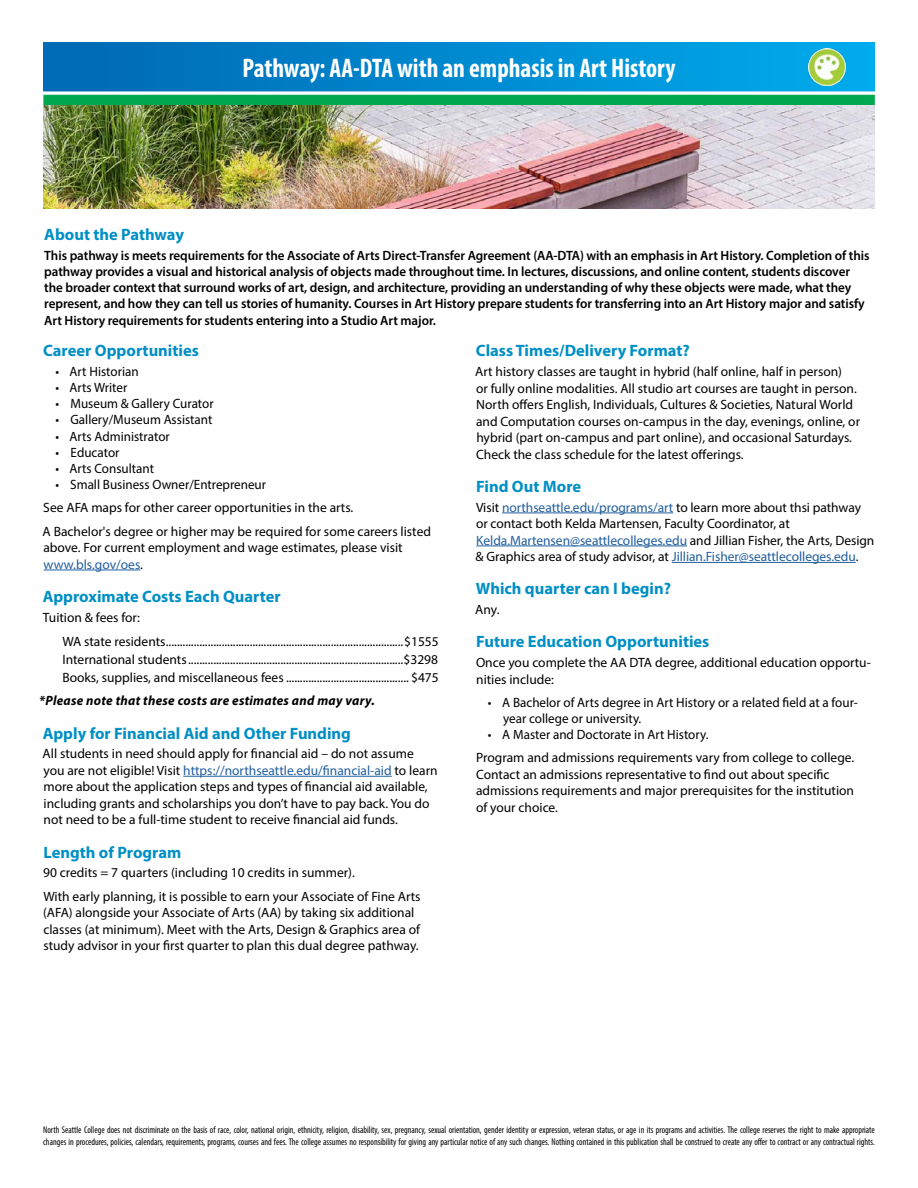
<style>
.page{position:relative;width:918px;height:1188px;background:#fff}
.page>*{position:absolute;margin:0;border:0;box-sizing:border-box;transform-origin:0 0}
.Header__Pathway{font:700 condensed 27px "Myriad Pro";color:#fff;scale:.95 1}
.Subheader_3__less_sp{font:700 16.5px "Myriad Pro";color:#008fc5}
.Subheader_3__Bold_Bl{font:700 16.5px "Myriad Pro";color:#008fc5}
.Body_Style_4__Base{font:13.5px/16.5px "Myriad Pro";color:#000}
.Body_Style_8__Semi-B{font:600 13.5px/16.2px "Myriad Pro";letter-spacing:-.005em;color:#000}
.Body_Style_4__Base_S{font:13.5px/16.5px "Myriad Pro";color:#000}
.Body_Style_5__List_w{font:13.5px "Myriad Pro";color:#000}
.Bullets{font:13.5px/16.2px "Myriad Pro";color:#000}
.Body_Style_7__Bold_B{font:italic 700 13.5px "Myriad Pro";letter-spacing:.02em;color:#000}
.Subtext{font:condensed 9.75px/11.7px "Myriad Pro";color:#000;scale:.94 1}
.s1{color:#215e9e}
</style>
<div class="page">
<div style="left:44px;top:43px;width:830px;height:48px;background:linear-gradient(to right,#0067b3,#00aced)"></div>
<div style="left:43px;top:95px;width:832px;height:10px;background:#00a94f"></div>
<img style="left:43px;top:105px;width:832px;height:104px">
<img style="left:808px;top:48px;width:38px;height:38px">
<hr style="left:44px;top:570px;width:96px;height:1px;background:#215e9e">
<hr style="left:183px;top:776px;width:209px;height:1px;background:#215e9e">
<hr style="left:502px;top:513px;width:171px;height:1px;background:#215e9e">
<hr style="left:476px;top:546px;width:211px;height:1px;background:#215e9e">
<hr style="left:672px;top:562px;width:184px;height:1px;background:#215e9e">
<h1 class="Header__Pathway" style="left:243px;top:51px;width:457px">Pathway: AA-DTA with an emphasis in Art History</h1>
<p class="Subheader_3__Bold_Bl" style="left:44px;top:224px;width:141px">About the Pathway</p>
<p class="Body_Style_8__Semi-B" style="left:44px;top:247px;width:827px">This pathway is meets requirements for the Associate of Arts Direct-Transfer Agreement (AA-DTA) with an emphasis in Art History. Completion of this pathway provides a visual and historical analysis of objects made throughout time. In lectures, discussions, and online content, students discover the broader context that surround works of art, design, and architecture, providing an understanding of why these objects were made, what they represent, and how they can tell us stories of humanity. Courses in Art History prepare students for transferring into an Art History major and satisfy Art History requirements for students entering into a Studio Art major.</p>
<p class="Subheader_3__Bold_Bl" style="left:43px;top:340px;width:157px">Career Opportunities</p>
<p class="Bullets" style="left:55px;top:363px;width:85px">• Art Historian</p>
<p class="Bullets" style="left:55px;top:379px;width:74px">• Arts Writer</p>
<p class="Bullets" style="left:55px;top:395px;width:160px">• Museum &amp; Gallery Curator</p>
<p class="Bullets" style="left:55px;top:411px;width:159px">• Gallery/Museum Assistant</p>
<p class="Bullets" style="left:55px;top:428px;width:116px">• Arts Administrator</p>
<p class="Bullets" style="left:55px;top:444px;width:66px">• Educator</p>
<p class="Bullets" style="left:55px;top:460px;width:100px">• Arts Consultant</p>
<p class="Bullets" style="left:55px;top:476px;width:212px">• Small Business Owner/Entrepreneur</p>
<p class="Body_Style_4__Base_S" style="left:43px;top:499px;width:312px">See AFA maps for other career opportunities in the arts.</p>
<p class="Body_Style_4__Base_S" style="left:43px;top:523px;width:390px">A Bachelor's degree or higher may be required for some careers listed above. For current employment and wage estimates, please visit <span class="s1">www.bls.gov/oes</span>.</p>
<p class="Subheader_3__Bold_Bl" style="left:43px;top:586px;width:240px">Approximate Costs Each Quarter</p>
<p class="Body_Style_4__Base" style="left:43px;top:609px;width:99px">Tuition &amp; fees for:</p>
<p class="Body_Style_5__List_w" style="left:62px;top:634px;width:378px">WA state residents.....................................................................................$1555</p>
<p class="Body_Style_5__List_w" style="left:62px;top:652px;width:377px">International students.............................................................................$3298</p>
<p class="Body_Style_5__List_w" style="left:62px;top:670px;width:378px">Books, supplies, and miscellaneous fees ............................................ $475</p>
<p class="Body_Style_7__Bold_B" style="left:39px;top:692px;width:337px">*Please note that these costs are estimates and may vary.</p>
<p class="Subheader_3__less_sp" style="left:43px;top:722px;width:310px">Apply for Financial Aid and Other Funding</p>
<p class="Body_Style_4__Base" style="left:43px;top:745px;width:397px">All students in need should apply for financial aid – do not assume you are not eligible! Visit <span class="s1">https://northseattle.edu/financial-aid</span> to learn more about the application steps and types of financial aid available, including grants and scholarships you don’t have to pay back. You do not need to be a full-time student to receive financial aid funds.</p>
<p class="Subheader_3__less_sp" style="left:44px;top:841px;width:139px">Length of Program</p>
<p class="Body_Style_4__Base" style="left:43px;top:864px;width:313px">90 credits = 7 quarters (including 10 credits in summer).</p>
<p class="Body_Style_4__Base" style="left:43px;top:888px;width:379px">With early planning, it is possible to earn your Associate of Fine Arts (AFA) alongside your Associate of Arts (AA) by taking six additional classes (at minimum). Meet with the Arts, Design &amp; Graphics area of study advisor in your first quarter to plan this dual degree pathway.</p>
<p class="Subheader_3__Bold_Bl" style="left:476px;top:340px;width:215px">Class Times/Delivery Format?</p>
<p class="Body_Style_4__Base" style="left:475px;top:363px;width:386px">Art history classes are taught in hybrid (half online, half in person)<br>or fully online modalities. All studio art courses are taught in person.<br>North offers English, Individuals, Cultures &amp; Societies, Natural World and Computation courses on-campus in the day, evenings, online, or hybrid (part on-campus and part online), and occasional Saturdays.<br>Check the class schedule for the latest offerings.</p>
<p class="Subheader_3__less_sp" style="left:476px;top:476px;width:107px">Find Out More</p>
<p class="Body_Style_4__Base" style="left:476px;top:499px;width:400px">Visit <span class="s1">northseattle.edu/programs/art</span> to learn more about thsi pathway or contact both Kelda Martensen, Faculty Coordinator, at <span class="s1">Kelda.Martensen@seattlecolleges.edu</span> and Jillian Fisher, the Arts, Design &amp; Graphics area of study advisor, at <span class="s1">Jillian.Fisher@seattlecolleges.edu</span>.</p>
<p class="Subheader_3__less_sp" style="left:476px;top:578px;width:197px">Which quarter can I begin?</p>
<p class="Body_Style_4__Base" style="left:475px;top:601px;width:26px">Any.</p>
<p class="Subheader_3__less_sp" style="left:476px;top:631px;width:235px">Future Education Opportunities</p>
<p class="Body_Style_4__Base" style="left:476px;top:654px;width:396px">Once you complete the AA DTA degree, additional education opportu&shy;nities include:</p>
<p class="Bullets" style="left:503px;top:694px;width:356px;text-indent:-15px">• A Bachelor of Arts degree in Art History or a related field at a four&shy;year college or university.</p>
<p class="Bullets" style="left:488px;top:726px;width:222px">• A Master and Doctorate in Art History.</p>
<p class="Body_Style_4__Base_S" style="left:476px;top:749px;width:380px">Program and admissions requirements vary from college to college.<br>Contact an admissions representative to find out about specific admissions requirements and major prerequisites for the institution of your choice.</p>
<p class="Subtext" style="left:43px;top:1124px;width:886px">North Seattle College does not discriminate on the basis of race, color, national origin, ethnicity, religion, disability, sex, pregnancy, sexual orientation, gender identity or expression, veteran status, or age in its programs and activities. The college reserves the right to make appropriate changes in procedures, policies, calendars, requirements, programs, courses and fees. The college assumes no responsibility for giving any particular notice of any such changes. Nothing contained in this publication shall be construed to create any offer to contract or any contractual rights.</p>
</div>
